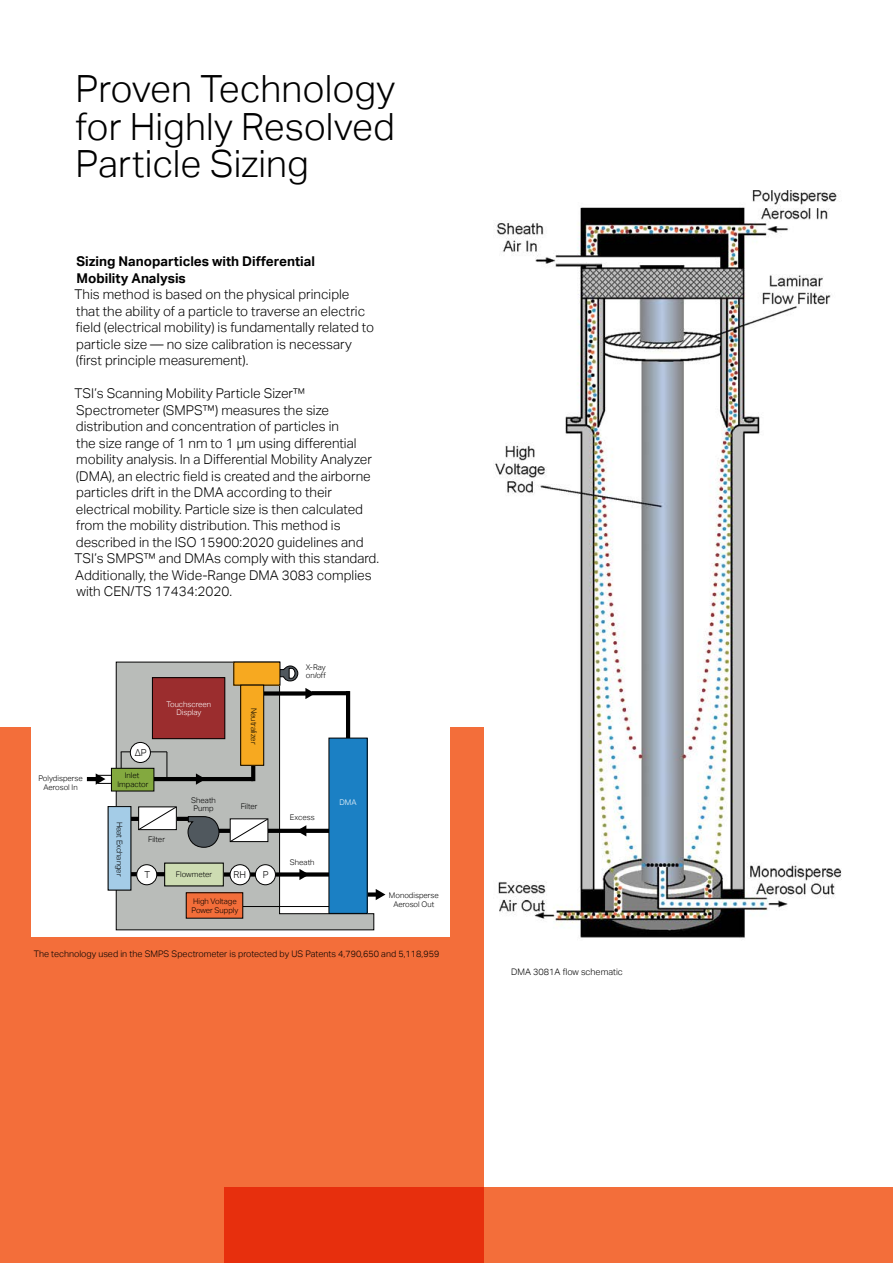
<style>
.page{position:relative;width:893px;height:1263px;background:#fff}
.page>*{position:absolute;margin:0;border:0;box-sizing:border-box;transform-origin:0 0}
.t1{font:300 37.5px/37.5px "Aktiv Grotesk";color:#000;text-align:justify}
.t2{font:300 13.5px/16.5px "Aktiv Grotesk";color:#000}
.t3{font:700 13.5px/16.5px "Aktiv Grotesk";color:#000}
.t4{font:300 9.6px "Aktiv Grotesk";color:#000}
.t5{font:300 9px "Aktiv Grotesk";color:#000}
.t6{font:300 7.8px/8.4px "Aktiv Grotesk";color:#000}
.t7{font:300 7.8px/8.4px "Aktiv Grotesk";color:#fff;text-align:center}
</style>
<div class="page">
<img style="left:483px;top:190px;width:359px;height:756px">
<div style="left:0;top:727px;width:483px;height:536px;background:#f36e3a"></div>
<svg style="left:224px;top:1187px;width:669px;height:76px;fill:#f36e3a"></svg>
<div style="left:32px;top:658px;width:418px;height:279px;background:#fff"></div>
<svg style="left:116px;top:661px;width:258px;height:269px"></svg>
<hr style="left:87px;top:777px;width:10px;height:4px;background:#000">
<svg style="left:96px;top:773px;width:9px;height:12px"></svg>
<div style="left:367px;top:892px;width:10px;height:5px;background:#000"></div>
<svg style="left:376px;top:889px;width:9px;height:11px"></svg>
<hr style="left:153px;top:777px;width:45px;height:4px;background:#000">
<svg style="left:196px;top:773px;width:10px;height:12px"></svg>
<hr style="left:201px;top:777px;width:52px;height:4px;background:#000">
<div style="left:262px;top:691px;width:45px;height:5px;background:#000"></div>
<svg style="left:305px;top:688px;width:10px;height:11px"></svg>
<svg style="left:306px;top:829px;width:23px;height:4px"></svg>
<svg style="left:297px;top:825px;width:9px;height:11px"></svg>
<svg style="left:268px;top:829px;width:34px;height:4px"></svg>
<svg style="left:220px;top:829px;width:9px;height:4px"></svg>
<svg style="left:131px;top:872px;width:33px;height:4px"></svg>
<hr style="left:237px;top:906px;width:99px;height:1px;background:#000">
<hr style="left:121px;top:751px;width:46px;height:1px;background:#000">
<svg style="left:167px;top:752px;width:1px;height:25px"></svg>
<hr style="left:121px;top:752px;width:1px;height:32px;background:#000">
<hr style="left:98px;top:775px;width:32px;height:1px;background:#000">
<hr style="left:98px;top:783px;width:32px;height:1px;background:#000">
<svg style="left:224px;top:872px;width:75px;height:4px"></svg>
<svg style="left:299px;top:869px;width:10px;height:11px"></svg>
<svg style="left:301px;top:872px;width:28px;height:4px"></svg>
<svg style="left:312px;top:691px;width:34px;height:4px"></svg>
<hr style="left:131px;top:817px;width:59px;height:4px;background:#000">
<svg style="left:251px;top:766px;width:4px;height:15px"></svg>
<hr style="left:346px;top:691px;width:4px;height:47px;background:#000">
<svg style="left:187px;top:816px;width:33px;height:32px"></svg>
<svg style="left:280px;top:665px;width:18px;height:16px"></svg>
<div style="left:234px;top:662px;width:46px;height:23px;background:#f7a920"></div>
<div style="left:241px;top:685px;width:23px;height:80px;background:#f7a920"></div>
<div style="left:240px;top:685px;width:24px;height:81px;border:1px solid #000"></div>
<div style="left:152px;top:678px;width:73px;height:61px;background:#9b2d2e"></div>
<div style="left:152px;top:677px;width:73px;height:62px;border:1px solid #000"></div>
<div style="left:186px;top:893px;width:57px;height:25px;background:#f36e3a"></div>
<div style="left:329px;top:738px;width:38px;height:175px;background:#1b80c4"></div>
<svg style="left:138px;top:806px;width:39px;height:24px"></svg>
<svg style="left:229px;top:818px;width:39px;height:24px"></svg>
<div style="left:111px;top:768px;width:43px;height:23px;background:#83a93f"></div>
<div style="left:111px;top:768px;width:43px;height:23px;border:1px solid #000"></div>
<div style="left:165px;top:863px;width:58px;height:23px;background:#cddcb2"></div>
<div style="left:164px;top:863px;width:60px;height:23px;border:1px solid #000"></div>
<div style="left:108px;top:806px;width:23px;height:84px;background:#a4cce7"></div>
<div style="left:130px;top:742px;width:20px;height:20px;background:#fff;border-radius:50%"></div>
<div style="left:130px;top:742px;width:21px;height:21px;border:1px solid #000;border-radius:50%"></div>
<div style="left:137px;top:865px;width:20px;height:20px;background:#fff;border-radius:50%"></div>
<div style="left:136px;top:864px;width:21px;height:21px;border:1px solid #000;border-radius:50%"></div>
<div style="left:230px;top:865px;width:20px;height:20px;background:#fff;border-radius:50%"></div>
<div style="left:230px;top:864px;width:20px;height:21px;border:1px solid #000;border-radius:50%"></div>
<div style="left:255px;top:865px;width:20px;height:20px;background:#fff;border-radius:50%"></div>
<div style="left:255px;top:864px;width:21px;height:21px;border:1px solid #000;border-radius:50%"></div>
<h1 class="t1" style="left:76px;top:71px;width:321px">Proven Technology for Highly Resolved Particle Sizing</h1>
<p class="t3" style="left:76px;top:253px;width:240px">Sizing Nanoparticles with Differential<br>Mobility Analysis</p>
<p class="t2" style="left:75px;top:286px;width:301px">This method is based on the physical principle that the ability of a particle to traverse an electric field (electrical mobility) is fundamentally related to particle size — no size calibration is necessary (first principle measurement).</p>
<p class="t2" style="left:75px;top:385px;width:306px">TSI’s Scanning Mobility Particle Sizer™ Spectrometer (SMPS™) measures the size distribution and concentration of particles in<br>the size range of 1 nm to 1 μm using differential mobility analysis. In a Differential Mobility Analyzer (DMA), an electric field is created and the airborne particles drift in the DMA according to their electrical mobility. Particle size is then calculated from the mobility distribution. This method is described in the ISO 15900:2020 guidelines and TSI’s SMPS™ and DMAs comply with this standard.<br>Additionally, the Wide-Range DMA 3083 complies with CEN/TS 17434:2020.</p>
<p class="t4" style="left:135px;top:747px;width:14px">∆P</p>
<p class="t6" style="left:38px;top:774px;width:46px;text-align:center">Polydisperse<br>Aerosol In</p>
<p class="t6" style="left:117px;top:772px;width:32px;text-align:center">Inlet<br>Impactor</p>
<p class="t7" style="left:167px;top:700px;width:46px">Touchscreen<br>Display</p>
<p class="t6" style="left:191px;top:796px;width:26px">Sheath<br>Pump</p>
<p class="t6" style="left:258px;top:708px;width:38px;rotate:90deg">Neutralizer</p>
<p class="t6" style="left:241px;top:802px;width:18px">Filter</p>
<p class="t6" style="left:124px;top:822px;width:56px;rotate:90deg">Heat Exchanger</p>
<p class="t6" style="left:148px;top:835px;width:18px">Filter</p>
<p class="t4" style="left:144px;top:869px;width:7px">T</p>
<p class="t6" style="left:176px;top:870px;width:38px">Flowmeter</p>
<p class="t4" style="left:234px;top:869px;width:14px">RH</p>
<p class="t4" style="left:263px;top:869px;width:7px">P</p>
<p class="t6" style="left:191px;top:897px;width:48px">High Voltage<br>Power Supply</p>
<p class="t6" style="left:306px;top:663px;width:22px">X-Ray on/off</p>
<p class="t6" style="left:290px;top:813px;width:26px">Excess</p>
<p class="t6" style="left:290px;top:858px;width:26px">Sheath</p>
<p class="t7" style="left:339px;top:798px;width:19px">DMA</p>
<p class="t6" style="left:389px;top:891px;width:51px;text-align:center">Monodisperse<br>Aerosol Out</p>
<p class="t5" style="left:34px;top:949px;width:407px">The technology used in the SMPS Spectrometer is protected by US Patents 4,790,650 and 5,118,959</p>
<p class="t5" style="left:511px;top:967px;width:113px">DMA 3081A flow schematic</p>
</div>
